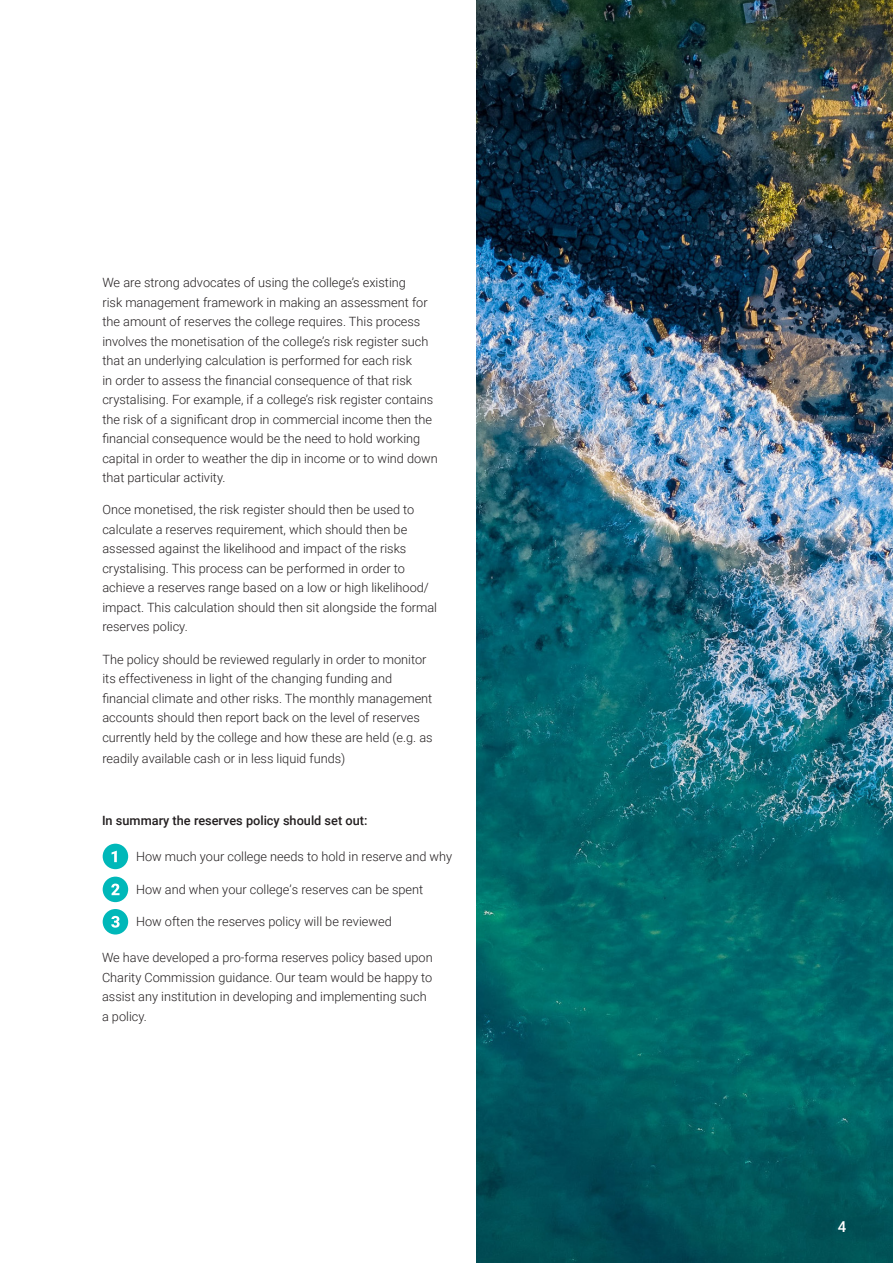
<style>
.page{position:relative;width:893px;height:1263px;background:#fff}
.page>*{position:absolute;margin:0;border:0;box-sizing:border-box;transform-origin:0 0}
.t1{font:500 15px "Roboto";color:#fff}
.t2{font:300 12.75px/19.5px "Roboto";color:#231f20}
.t3{font:500 12.75px "Roboto";color:#231f20}
</style>
<div class="page">
<img style="left:476px;top:0;width:417px;height:1263px">
<div style="left:103px;top:844px;width:25px;height:25px;background:#00b8b9;border-radius:50%"></div>
<svg style="left:112px;top:851px;width:5px;height:11px"></svg>
<div style="left:103px;top:877px;width:25px;height:25px;background:#00b8b9;border-radius:50%"></div>
<svg style="left:111px;top:883px;width:9px;height:12px"></svg>
<div style="left:103px;top:909px;width:25px;height:25px;background:#00b8b9;border-radius:50%"></div>
<svg style="left:111px;top:916px;width:9px;height:12px"></svg>
<p class="t2" style="left:102px;top:272px;width:337px">We are strong advocates of using the college’s existing<br>risk management framework in making an assessment for the amount of reserves the college requires. This process involves the monetisation of the college’s risk register such that an underlying calculation is performed for each risk<br>in order to assess the financial consequence of that risk crystalising. For example, if a college’s risk register contains the risk of a significant drop in commercial income then the financial consequence would be the need to hold working capital in order to weather the dip in income or to wind down that particular activity.</p>
<p class="t2" style="left:102px;top:499px;width:336px">Once monetised, the risk register should then be used to calculate a reserves requirement, which should then be assessed against the likelihood and impact of the risks crystalising. This process can be performed in order to achieve a reserves range based on a low or high likelihood/ impact. This calculation should then sit alongside the formal reserves policy.</p>
<p class="t2" style="left:102px;top:649px;width:332px">The policy should be reviewed regularly in order to monitor its effectiveness in light of the changing funding and financial climate and other risks. The monthly management accounts should then report back on the level of reserves currently held by the college and how these are held (e.g. as</p>
<p class="t2" style="left:102px;top:748px;width:244px">readily available cash or in less liquid funds)</p>
<p class="t3" style="left:102px;top:811px;width:267px">In summary the reserves policy should set out:</p>
<p class="t2" style="left:136px;top:847px;width:318px">How much your college needs to hold in reserve and why</p>
<p class="t2" style="left:136px;top:879px;width:289px">How and when your college’s reserves can be spent</p>
<p class="t2" style="left:136px;top:911px;width:257px">How often the reserves policy will be reviewed</p>
<p class="t2" style="left:102px;top:948px;width:332px">We have developed a pro-forma reserves policy based upon Charity Commission guidance. Our team would be happy to assist any institution in developing and implementing such a policy.</p>
<p class="t1" style="left:838px;top:1216px;width:10px">4</p>
</div>
